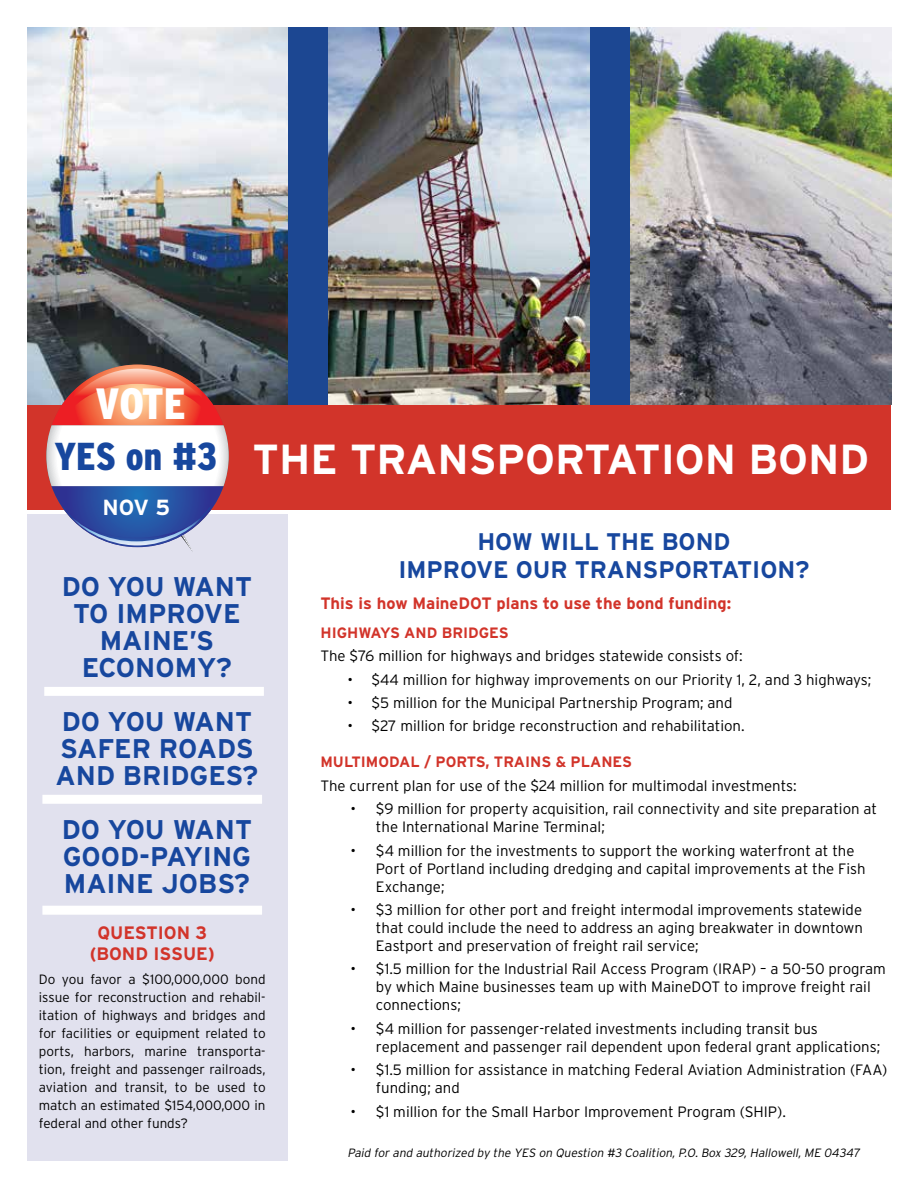
<style>
.page{position:relative;width:918px;height:1188px;background:#fff}
.page>*{position:absolute;margin:0;border:0;box-sizing:border-box;transform-origin:0 0}
.t1{font:900 condensed 43.8px "Interstate";color:#fff}
.t2{font:700 42px "Interstate";color:#fff}
.t3{font:700 27px/27px "Interstate";color:#17479e;text-align:center}
.t4{font:700 24px/28.8px "Interstate";color:#17479e;text-align:center}
.t5{font:700 21.9px "Interstate";color:#fff}
.t6{font:700 18px/21px "Interstate";color:#d2342a;text-align:center}
.t7{font:700 16.5px "Interstate";color:#d2342a}
.t8{font:300 15px/18px "Interstate";color:#000}
.t9{font:700 15px "Interstate";color:#d2342a}
.t10{font:300 13.5px/18px "Interstate";color:#000;text-align:justify}
.t11{font:italic 300 12px "Interstate";color:#000}
.s1{font-weight:900;font-stretch:condensed;font-size:38.85px;color:#17479e}
</style>
<div class="page">
<div style="left:27px;top:514px;width:261px;height:647px;background:#e1e1ee"></div>
<div style="left:42px;top:906px;width:220px;height:9px;background:#fff"></div>
<div style="left:44px;top:687px;width:220px;height:9px;background:#fff"></div>
<div style="left:42px;top:795px;width:220px;height:9px;background:#fff"></div>
<div style="left:27px;top:27px;width:864px;height:378px;background:#1c4792"></div>
<img style="left:329px;top:27px;width:260px;height:378px">
<img style="left:631px;top:27px;width:260px;height:378px">
<img style="left:27px;top:27px;width:261px;height:378px">
<div style="left:27px;top:405px;width:864px;height:105px;background:#d2342a"></div>
<svg style="left:46px;top:365px;width:183px;height:187px;background:#b8a1ae"></svg>
<h1 class="t1" style="left:95px;top:379px;width:92px">VOTE</h1>
<h2 class="t2" style="left:54px;top:436px;width:816px"><span class="s1">YES on #3</span> THE TRANSPORTATION BOND</h2>
<h3 class="t5" style="left:103px;top:495px;width:69px">NOV 5</h3>
<h3 class="t3" style="left:62px;top:573px;width:192px">DO YOU WANT<br>TO IMPROVE<br>MAINE’S<br>ECONOMY?</h3>
<h3 class="t3" style="left:56px;top:708px;width:204px;text-align:left">DO YOU WANT<br>SAFER ROADS<br>AND BRIDGES?</h3>
<h3 class="t3" style="left:62px;top:816px;width:192px;text-align:justify">DO YOU WANT GOOD-PAYING MAINE JOBS?</h3>
<p class="t6" style="left:90px;top:922px;width:126px">QUESTION 3 (BOND ISSUE)</p>
<p class="t10" style="left:39px;top:970px;width:228px">Do you favor a $100,000,000 bond issue for reconstruction and rehabil&shy;itation of highways and bridges and for facilities or equipment related to ports, harbors, marine transporta&shy;tion, freight and passenger railroads, aviation and transit, to be used to match an estimated $154,000,000 in federal and other funds?</p>
<h3 class="t4" style="left:398px;top:527px;width:413px">HOW WILL THE BOND<br>IMPROVE OUR TRANSPORTATION?</h3>
<p class="t7" style="left:320px;top:594px;width:412px">This is how MaineDOT plans to use the bond funding:</p>
<p class="t9" style="left:320px;top:624px;width:190px">HIGHWAYS AND BRIDGES</p>
<p class="t8" style="left:320px;top:647px;width:424px">The $76 million for highways and bridges statewide consists of:</p>
<p class="t8" style="left:347px;top:670px;width:526px">• $44 million for highway improvements on our Priority 1, 2, and 3 highways;</p>
<p class="t8" style="left:347px;top:694px;width:387px">• $5 million for the Municipal Partnership Program; and</p>
<p class="t8" style="left:347px;top:717px;width:399px">• $27 million for bridge reconstruction and rehabilitation.</p>
<p class="t9" style="left:320px;top:754px;width:313px">MULTIMODAL / PORTS, TRAINS &amp; PLANES</p>
<p class="t8" style="left:320px;top:776px;width:478px">The current plan for use of the $24 million for multimodal investments:</p>
<p class="t8" style="left:376px;top:800px;width:503px;text-indent:-26px">• $9 million for property acquisition, rail connectivity and site preparation at the International Marine Terminal;</p>
<p class="t8" style="left:376px;top:841px;width:491px;text-indent:-26px">• $4 million for the investments to support the working waterfront at the<br>Port of Portland including dredging and capital improvements at the Fish<br>Exchange;</p>
<p class="t8" style="left:376px;top:901px;width:489px;text-align:justify;text-indent:-26px">• $3 million for other port and freight intermodal improvements statewide that could include the need to address an aging breakwater in downtown Eastport and preservation of freight rail service;</p>
<p class="t8" style="left:376px;top:960px;width:511px;text-indent:-26px">• $1.5 million for the Industrial Rail Access Program (IRAP) – a 50-50 program by which Maine businesses team up with MaineDOT to improve freight rail connections;</p>
<p class="t8" style="left:376px;top:1019px;width:506px;text-indent:-26px">• $4 million for passenger-related investments including transit bus replacement and passenger rail dependent upon federal grant applications;</p>
<p class="t8" style="left:376px;top:1061px;width:513px;text-indent:-26px">• $1.5 million for assistance in matching Federal Aviation Administration (FAA) funding; and</p>
<p class="t8" style="left:350px;top:1102px;width:437px">• $1 million for the Small Harbor Improvement Program (SHIP).</p>
<p class="t11" style="left:347px;top:1146px;width:516px">Paid for and authorized by the YES on Question #3 Coalition, P.O. Box 329, Hallowell, ME 04347</p>
</div>
